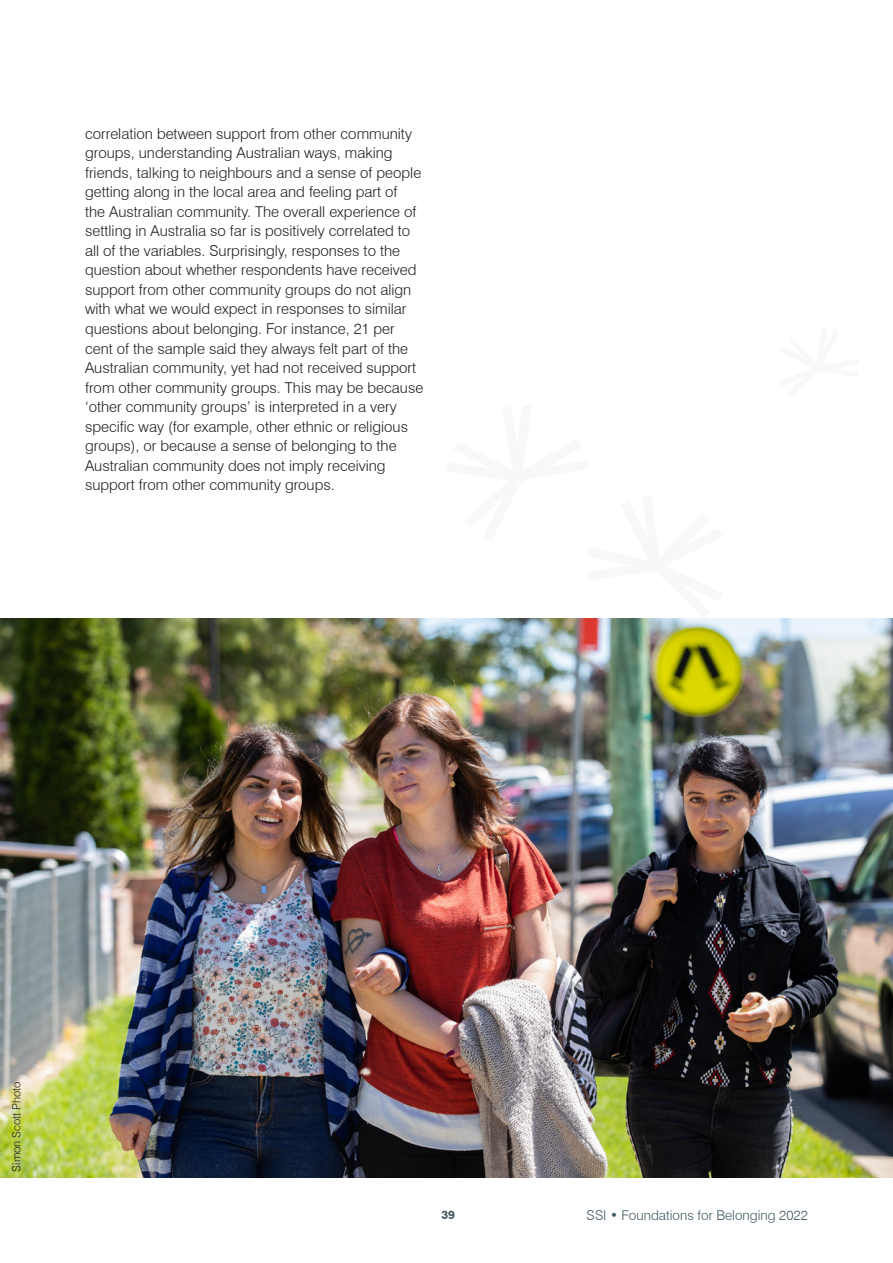
<style>
.page{position:relative;width:893px;height:1263px;background:#fff}
.page>*{position:absolute;margin:0;border:0;box-sizing:border-box;transform-origin:0 0}
.Body-1{font:300 15px/19.5px "Swiss 721 BT";color:#231f20}
.t1{font:300 13.5px "Swiss 721 BT";color:#435660}
.t2{font:700 12px "Swiss 721 BT";color:#435660}
.Footnote_text{font:300 11.25px "Swiss 721 BT";color:#231f20}
</style>
<div class="page">
<img style="left:0;top:618px;width:893px;height:560px">
<p class="Body-1" style="left:85px;top:124px;width:340px">correlation between support from other community groups, understanding Australian ways, making friends, talking to neighbours and a sense of people getting along in the local area and feeling part of<br>the Australian community. The overall experience of settling in Australia so far is positively correlated to all of the variables. Surprisingly, responses to the question about whether respondents have received support from other community groups do not align with what we would expect in responses to similar questions about belonging. For instance, 21 per cent of the sample said they always felt part of the Australian community, yet had not received support from other community groups. This may be because ‘other community groups’ is interpreted in a very specific way (for example, other ethnic or religious groups), or because a sense of belonging to the Australian community does not imply receiving support from other community groups.</p>
<p class="Footnote_text" style="left:10px;top:1171px;width:92px;rotate:-90deg">Simon Scott Photo</p>
<p class="t2" style="left:441px;top:1207px;width:15px">39</p>
<p class="t1" style="left:587px;top:1207px;width:223px">SSI • Foundations for Belonging 2022</p>
</div>
